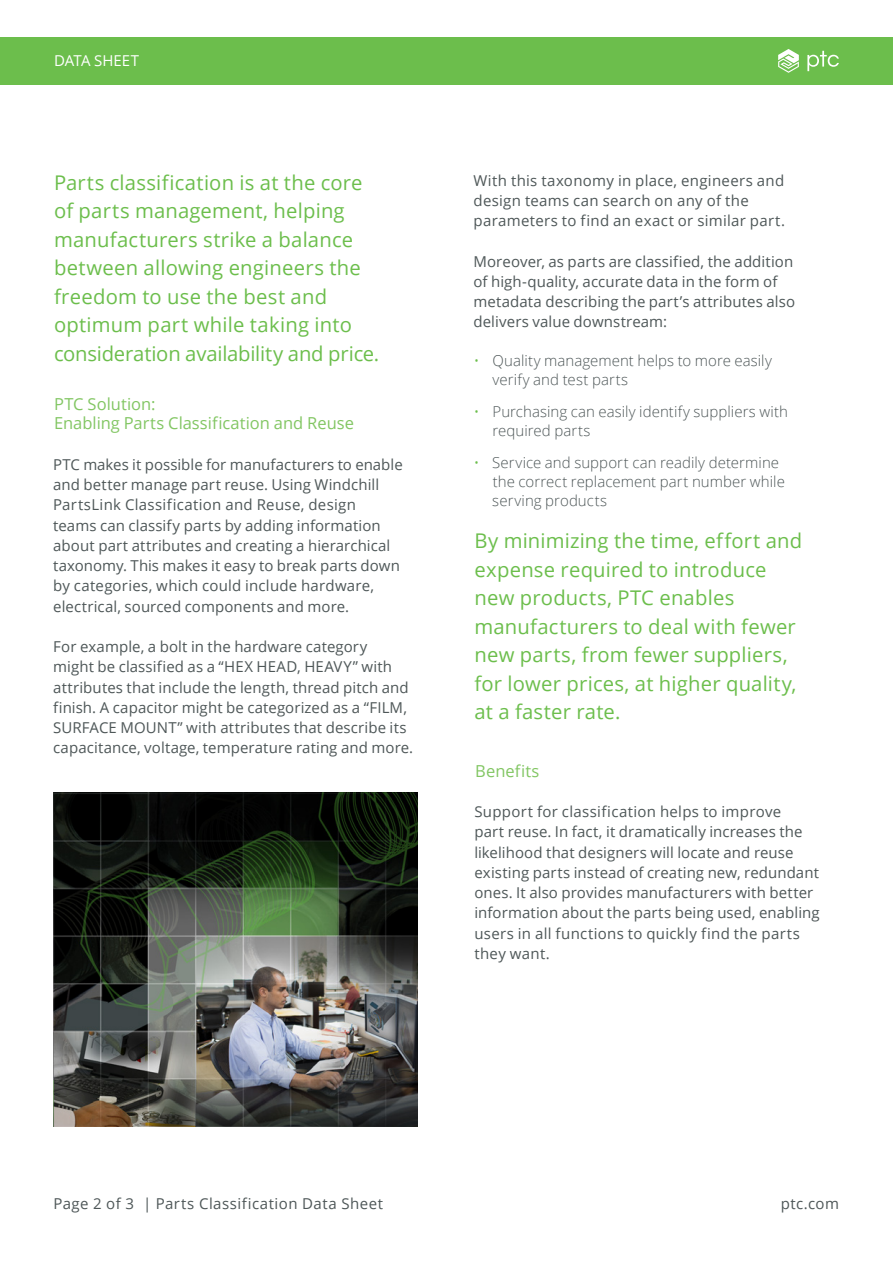
<style>
.page{position:relative;width:893px;height:1263px;background:#fff}
.page>*{position:absolute;margin:0;border:0;box-sizing:border-box;transform-origin:0 0}
._4__Text_Body{font:20.25px/28.5px "Open Sans";letter-spacing:.01em;color:#6cbe4c}
._3__Text_Subhead_1{font:16.5px/19.5px "Open Sans";color:#82c663}
._4__Text_Body-2{font:15px/20.2px "Open Sans";letter-spacing:.01em;color:#4e5758}
.t1{font:300 15px/18.8px "Open Sans";letter-spacing:.005em;color:#4e5758}
._4__Text_Body-3{font:15px "Open Sans";letter-spacing:.03em;color:#4e5758}
.t2{font:15px "Open Sans";color:#fff}
.s1{color:#6cbe4c}
</style>
<div class="page">
<div style="left:0;top:37px;width:893px;height:48px;background:#6cbe4c"></div>
<svg style="left:778px;top:49px;width:21px;height:24px"></svg>
<svg style="left:807px;top:51px;width:32px;height:20px"></svg>
<img style="left:54px;top:792px;width:364px;height:335px">
<p class="t2" style="left:54px;top:50px;width:87px">DATA SHEET</p>
<p class="_4__Text_Body" style="left:54px;top:168px;width:327px">Parts classification is at the core of parts management, helping manufacturers strike a balance between allowing engineers the freedom to use the best and optimum part while taking into consideration availability and price.</p>
<p class="_3__Text_Subhead_1" style="left:54px;top:394px;width:301px">PTC Solution:<br>Enabling Parts Classification and Reuse</p>
<p class="_4__Text_Body-2" style="left:53px;top:454px;width:351px">PTC makes it possible for manufacturers to enable and better manage part reuse. Using Windchill PartsLink Classification and Reuse, design teams can classify parts by adding information about part attributes and creating a hierarchical taxonomy. This makes it easy to break parts down by categories, which could include hardware, electrical, sourced components and more.</p>
<p class="_4__Text_Body-2" style="left:53px;top:636px;width:361px">For example, a bolt in the hardware category<br>might be classified as a “HEX HEAD, HEAVY” with attributes that include the length, thread pitch and finish. A capacitor might be categorized as a “FILM, SURFACE MOUNT” with attributes that describe its capacitance, voltage, temperature rating and more.</p>
<p class="_4__Text_Body-2" style="left:473px;top:170px;width:313px">With this taxonomy in place, engineers and design teams can search on any of the parameters to find an exact or similar part.</p>
<p class="_4__Text_Body-2" style="left:473px;top:251px;width:323px">Moreover, as parts are classified, the addition of high-quality, accurate data in the form of metadata describing the part’s attributes also delivers value downstream:</p>
<p class="t1" style="left:493px;top:351px;width:281px;text-indent:-19px"><span class="s1">•</span> Quality management helps to more easily verify and test parts</p>
<p class="t1" style="left:492px;top:402px;width:297px;text-indent:-19px"><span class="s1">•</span> Purchasing can easily identify suppliers with required parts</p>
<p class="t1" style="left:492px;top:453px;width:294px;text-indent:-19px"><span class="s1">•</span> Service and support can readily determine the correct replacement part number while serving products</p>
<p class="_4__Text_Body" style="left:474px;top:526px;width:329px">By minimizing the time, effort and expense required to introduce new products, PTC enables manufacturers to deal with fewer new parts, from fewer suppliers, for lower prices, at higher quality, at a faster rate.</p>
<p class="_3__Text_Subhead_1" style="left:475px;top:760px;width:66px">Benefits</p>
<p class="_4__Text_Body-2" style="left:474px;top:801px;width:347px">Support for classification helps to improve<br>part reuse. In fact, it dramatically increases the likelihood that designers will locate and reuse existing parts instead of creating new, redundant ones. It also provides manufacturers with better information about the parts being used, enabling users in all functions to quickly find the parts they want.</p>
<p class="_4__Text_Body-3" style="left:53px;top:1193px;width:331px">Page 2 of 3 | Parts Classification Data Sheet</p>
<p class="_4__Text_Body-2" style="left:781px;top:1193px;width:60px">ptc.com</p>
</div>
